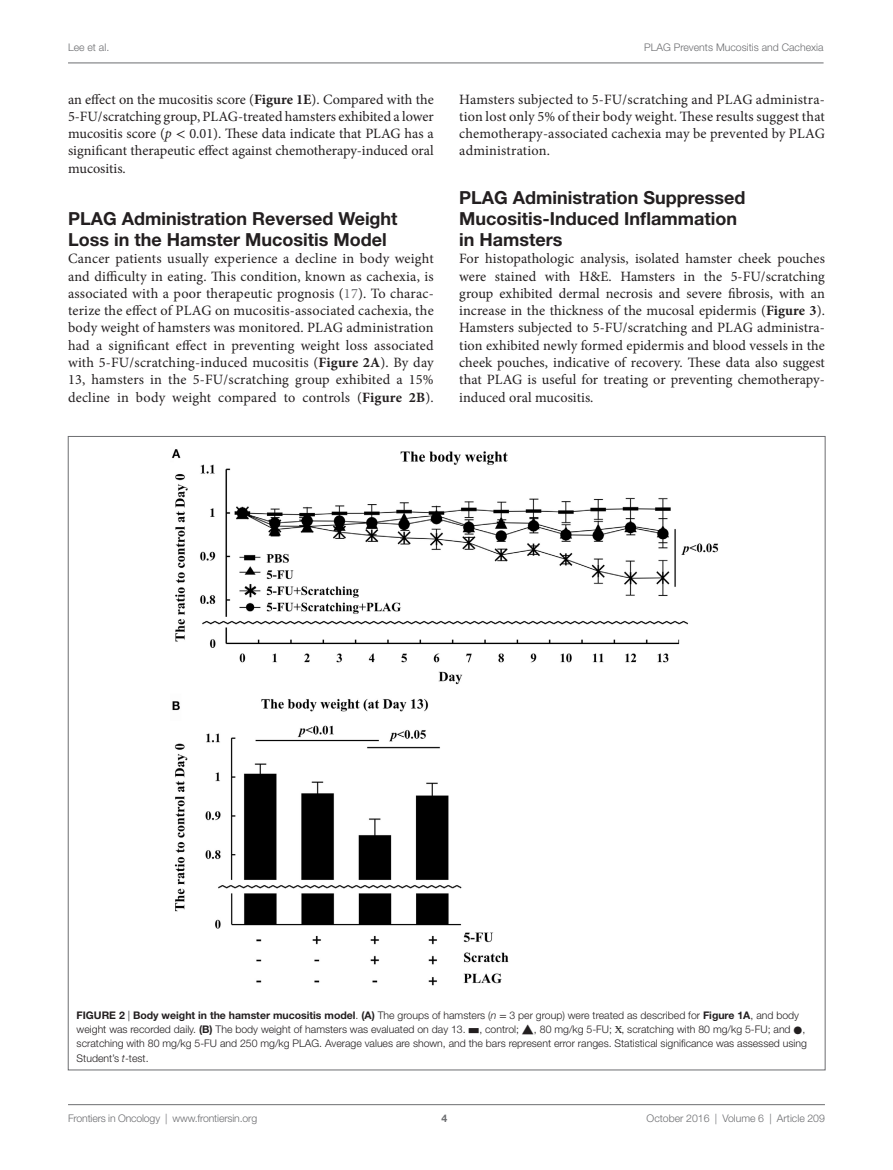
<style>
.page{position:relative;width:893px;height:1170px;background:#fff}
.page>*{position:absolute;margin:0;border:0;box-sizing:border-box;transform-origin:0 0}
.t1{font:700 18px/21px "Helvetica Neue LT Std";color:#231f20}
.t2{font:14.25px/17.2px "Minion Pro";letter-spacing:.005em;color:#231f20;text-align:justify}
.t3{font:300 10.5px/14.2px "Helvetica Neue LT Std";color:#231f20}
.t4{font:300 10.5px "Helvetica Neue LT Std";color:#6c6d70}
.t5{font:700 10.5px "Helvetica Neue LT Std";color:#6c6d70}
.s1{font-weight:700}
.s2{font-style:italic}
.s3{font-family:"STIX General"}
.s4{color:#6c6d70}
.s5{font-family:"STIX General";font-weight:400}
</style>
<div class="page">
<img style="left:171px;top:449px;width:548px;height:537px">
<hr style="left:68px;top:63px;width:756px;height:1px;background:#6c6d70">
<hr style="left:68px;top:1104px;width:757px;height:1px;background:#6c6d70">
<p class="t4" style="left:68px;top:41px;width:43px">Lee et al.</p>
<p class="t4" style="left:644px;top:41px;width:181px">PLAG Prevents Mucositis and Cachexia</p>
<p class="t2" style="left:68px;top:90px;width:367px">an effect on the mucositis score (<span class="s1">Figure 1E</span>). Compared with the 5-FU/scratching group, PLAG-treated hamsters exhibited a lower mucositis score (<span class="s2">p</span> <span class="s3">&lt;</span> 0.01). These data indicate that PLAG has a significant therapeutic effect against chemotherapy-induced oral mucositis.</p>
<p class="t1" style="left:68px;top:208px;width:25px">PLAG</p>
<p class="t1" style="left:68px;top:208px;width:331px;text-indent:54px">Administration Reversed Weight<br>Loss in the Hamster Mucositis Model</p>
<p class="t2" style="left:68px;top:250px;width:367px">Cancer patients usually experience a decline in body weight and difficulty in eating. This condition, known as cachexia, is associated with a poor therapeutic prognosis (<span class="s4">17</span>). To charac&shy;terize the effect of PLAG on mucositis-associated cachexia, the body weight of hamsters was monitored. PLAG administration had a significant effect in preventing weight loss associated with 5-FU/scratching-induced mucositis (<span class="s1">Figure 2A</span>). By day 13, hamsters in the 5-FU/scratching group exhibited a 15% decline in body weight compared to controls (<span class="s1">Figure 2B</span>).</p>
<p class="t2" style="left:459px;top:90px;width:367px">Hamsters subjected to 5-FU/scratching and PLAG administra&shy;tion lost only 5% of their body weight. These results suggest that chemotherapy-associated cachexia may be prevented by PLAG administration.</p>
<p class="t1" style="left:459px;top:187px;width:25px">PLAG</p>
<p class="t1" style="left:459px;top:187px;width:288px;text-indent:54px">Administration Suppressed<br>Mucositis-Induced Inflammation in Hamsters</p>
<p class="t2" style="left:459px;top:250px;width:367px">For histopathologic analysis, isolated hamster cheek pouches were stained with H&amp;E. Hamsters in the 5-FU/scratching group exhibited dermal necrosis and severe fibrosis, with an increase in the thickness of the mucosal epidermis (<span class="s1">Figure 3</span>).<br>Hamsters subjected to 5-FU/scratching and PLAG administra&shy;tion exhibited newly formed epidermis and blood vessels in the cheek pouches, indicative of recovery. These data also suggest that PLAG is useful for treating or preventing chemotherapy&shy;induced oral mucositis.</p>
<p class="t3" style="left:77px;top:1007px;width:732px"><span class="s1">Figure 2</span> | <span class="s1">Body weight in the hamster mucositis model</span>. <span class="s1">(A)</span> The groups of hamsters (<span class="s2">n</span> <span class="s5">=</span> 3 per group) were treated as described for <span class="s1">Figure 1A</span>, and body weight was recorded daily. <span class="s1">(B)</span> The body weight of hamsters was evaluated on day 13. <span class="s5">▬</span>, control; <span class="s5">▲</span>, 80 mg/kg 5-FU; <span class="s5">X–</span>, scratching with 80 mg/kg 5-FU; and <span class="s5">●</span>, scratching with 80 mg/kg 5-FU and 250 mg/kg PLAG. Average values are shown, and the bars represent error ranges. Statistical significance was assessed using Student’s <span class="s2">t</span>-test.</p>
<p class="t4" style="left:68px;top:1111px;width:191px">Frontiers in Oncology | www.frontiersin.org</p>
<p class="t4" style="left:647px;top:1111px;width:180px">October 2016 | Volume 6 | Article 209</p>
<p class="t5" style="left:441px;top:1111px;width:7px">4</p>
</div>
